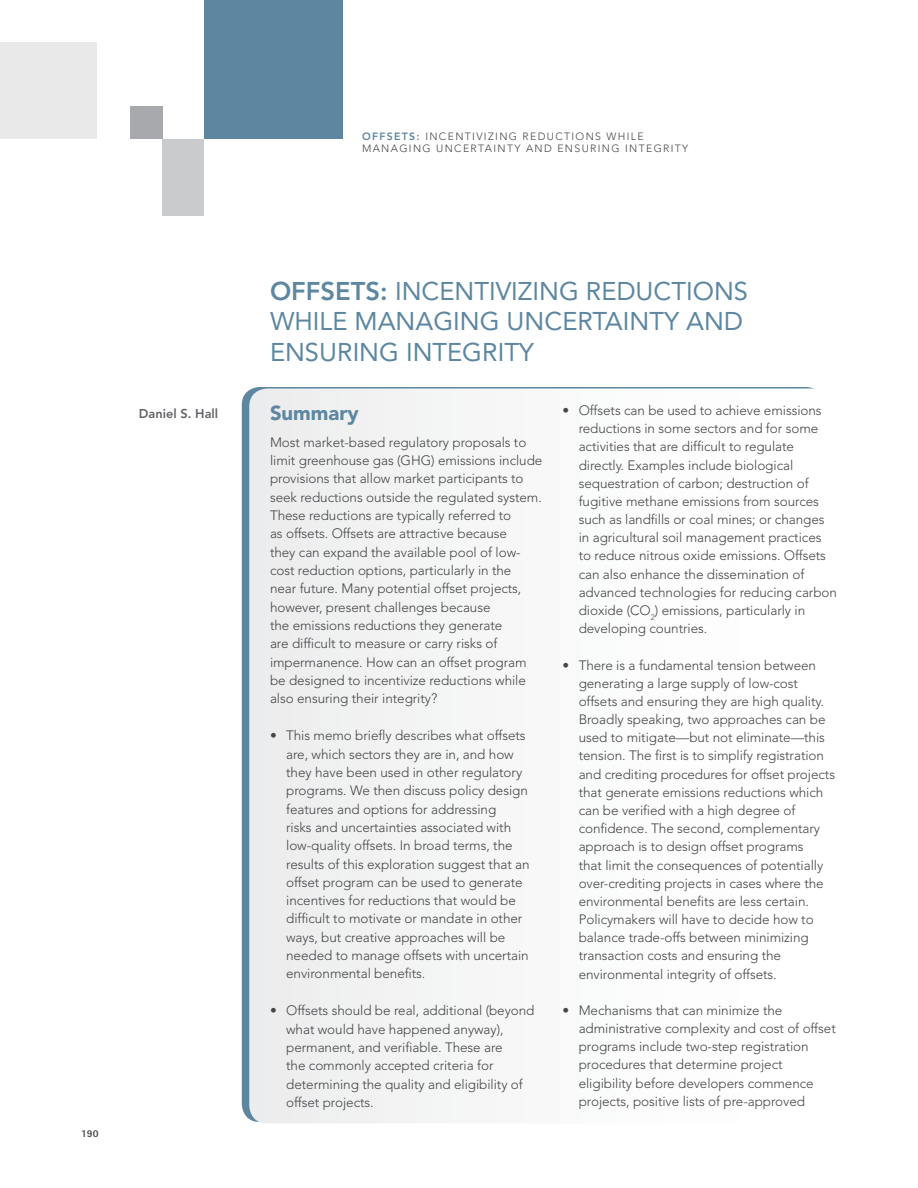
<style>
.page{position:relative;width:918px;height:1188px;background:#fff}
.page>*{position:absolute;margin:0;border:0;box-sizing:border-box;transform-origin:0 0}
.t1{font:25.5px/30.6px "Avenir";color:#5d87a1}
.t2{font:800 25.5px "Avenir";color:#5d87a1}
.t3{font:900 20.25px "Avenir";color:#5d87a1}
.t4{font:300 13.5px/18.1px "Avenir";letter-spacing:-.005em;color:#464648}
.t5{font:800 12.75px "Avenir";color:#636467}
.t6{font:300 10.5px "Avenir";color:#464648}
.t7{font:800 10.5px "Avenir";color:#5d87a1}
.t8{font:800 10.5px "Rotis Sans Serif";color:#464648}
.s1{font-weight:800;color:#5d87a1}
.s2{font-weight:800}
</style>
<div class="page">
<div style="left:0;top:43px;width:96px;height:96px;background:#e9e9ea"></div>
<div style="left:204px;top:0;width:139px;height:139px;background:#5d87a1"></div>
<div style="left:163px;top:139px;width:41px;height:76px;background:#c9cbcc"></div>
<div style="left:130px;top:107px;width:32px;height:32px;background:#a7a9ac"></div>
<svg style="left:249px;top:388px;width:565px;height:735px"></svg>
<p class="t5" style="left:139px;top:406px;width:81px">DANIEL S. HALL</p>
<p class="t8" style="left:81px;top:1127px;width:19px">190</p>
<p class="t7" style="left:362px;top:130px;width:19px">OFFSETS</p>
<p class="t6" style="left:417px;top:130px;width:17px"><span class="s1">:</span> incentivizing</p>
<p class="t6" style="left:523px;top:130px;width:9px">reductions</p>
<p class="t6" style="left:607px;top:130px;width:9px">while</p>
<p class="t6" style="left:362px;top:142px;width:10px">managing</p>
<p class="t6" style="left:436px;top:142px;width:9px">uncertainty</p>
<p class="t6" style="left:526px;top:142px;width:10px">and</p>
<p class="t6" style="left:557px;top:142px;width:9px">ensuring</p>
<p class="t6" style="left:625px;top:142px;width:8px">integrity</p>
<h1 class="t2" style="left:270px;top:276px;width:37px">OFFSETS</h1>
<h1 class="t1" style="left:270px;top:276px;width:480px;text-indent:110px"><span class="s2">:</span> I NCENTIVIZING REDUCTIONS<br>WH ILE MANAG ING U NCERTAINTY AND<br>ENSURING I NTEGRITY</h1>
<h2 class="t3" style="left:270px;top:401px;width:90px">Summary</h2>
<p class="t4" style="left:270px;top:433px;width:274px">Most market-based regulatory proposals to limit greenhouse gas (GHG) emissions include provisions that allow market participants to seek reductions outside the regulated system.<br>These reductions are typically referred to<br>as offsets. Offsets are attractive because<br>they can expand the available pool of low&shy;cost reduction options, particularly in the<br>near future. Many potential offset projects, however, present challenges because<br>the emissions reductions they generate<br>are difficult to measure or carry risks of impermanence. How can an offset program be designed to incentivize reductions while also ensuring their integrity?</p>
<p class="t4" style="left:286px;top:726px;width:245px;text-indent:-16px">• This memo briefly describes what offsets are, which sectors they are in, and how they have been used in other regulatory programs. We then discuss policy design features and options for addressing<br>risks and uncertainties associated with low-quality offsets. In broad terms, the results of this exploration suggest that an offset program can be used to generate incentives for reductions that would be difficult to motivate or mandate in other ways, but creative approaches will be needed to manage offsets with uncertain environmental benefits.</p>
<p class="t4" style="left:286px;top:1001px;width:250px;text-indent:-16px">• Offsets should be real, additional (beyond what would have happened anyway), permanent, and verifiable. These are<br>the commonly accepted criteria for determining the quality and eligibility of offset projects.</p>
<p class="t4" style="left:579px;top:401px;width:260px;text-indent:-16px">• Offsets can be used to achieve emissions reductions in some sectors and for some activities that are difficult to regulate directly. Examples include biological sequestration of carbon; destruction of fugitive methane emissions from sources such as landfills or coal mines; or changes in agricultural soil management practices to reduce nitrous oxide emissions. Offsets can also enhance the dissemination of advanced technologies for reducing carbon dioxide (CO<sub>2</sub>) emissions, particularly in developing countries.</p>
<p class="t4" style="left:579px;top:656px;width:258px;text-indent:-16px">• There is a fundamental tension between generating a large supply of low-cost offsets and ensuring they are high quality.<br>Broadly speaking, two approaches can be used to mitigate—but not eliminate—this tension. The first is to simplify registration and crediting procedures for offset projects that generate emissions reductions which can be verified with a high degree of confidence. The second, complementary approach is to design offset programs<br>that limit the consequences of potentially over-crediting projects in cases where the environmental benefits are less certain.<br>Policymakers will have to decide how to balance trade-offs between minimizing transaction costs and ensuring the environmental integrity of offsets.</p>
<p class="t4" style="left:579px;top:1001px;width:259px;text-indent:-16px">• Mechanisms that can minimize the administrative complexity and cost of offset programs include two-step registration procedures that determine project eligibility before developers commence projects, positive lists of pre-approved</p>
</div>
